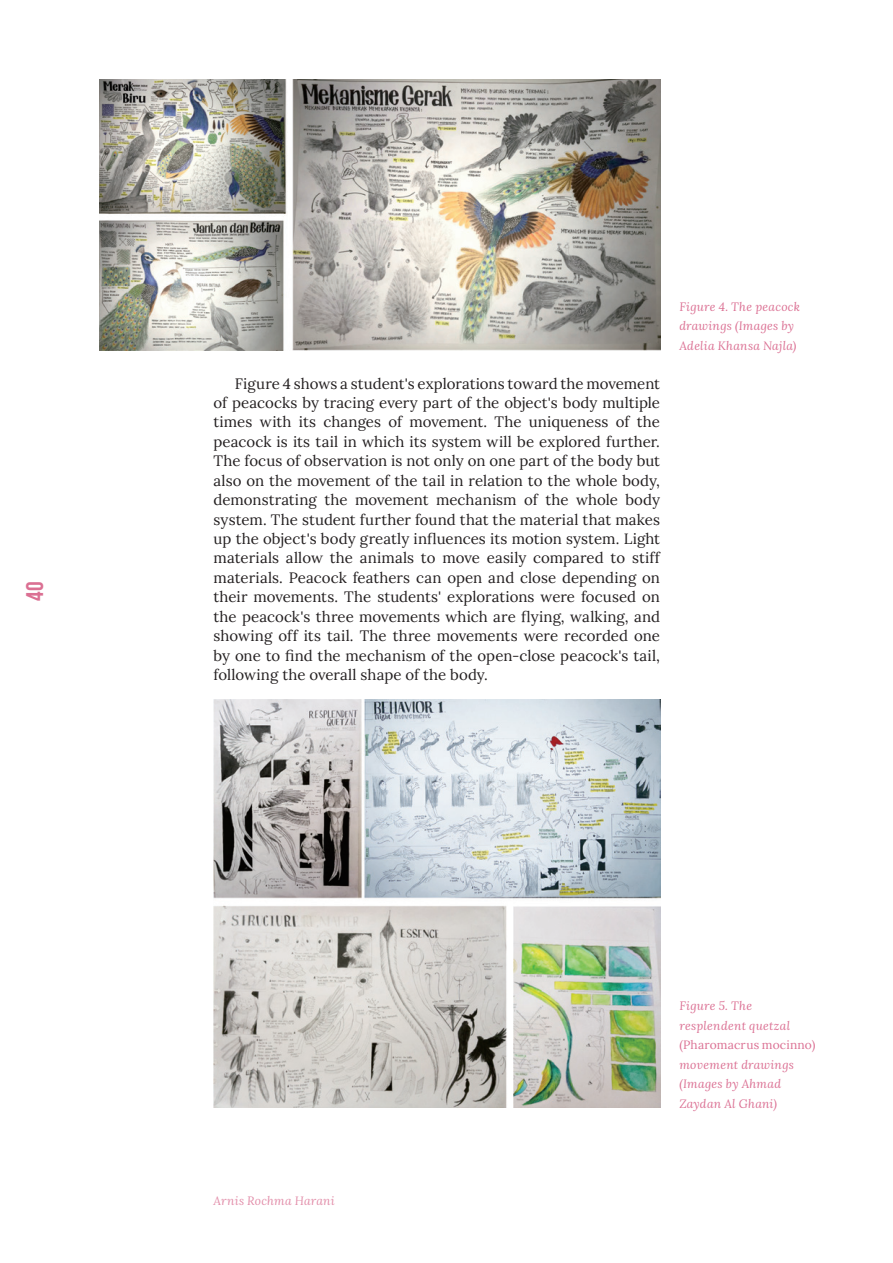
<style>
.page{position:relative;width:893px;height:1263px;background:#fff}
.page>*{position:absolute;margin:0;border:0;box-sizing:border-box;transform-origin:0 0}
.t1{font:24px "Bebas Neue";color:#db7093}
._1-Body{font:15px/19.5px "Lora";letter-spacing:.005em;color:#231f20;text-align:justify}
._1-Figure_Caption{font:italic 12px/19.5px "Lora";letter-spacing:.02em;color:#db7093}
.t2{font:italic 12px "Lora";letter-spacing:.01em;color:#e28da9}
.s1{font-style:normal}
</style>
<div class="page">
<img style="left:100px;top:80px;width:560px;height:270px">
<img style="left:214px;top:699px;width:446px;height:408px">
<h1 class="t1" style="left:21px;top:601px;width:21px;rotate:-90deg">40</h1>
<p class="_1-Body" style="left:214px;top:372px;width:448px;text-indent:21px">Figure 4 shows a student's explorations toward the movement of peacocks by tracing every part of the object's body multiple times with its changes of movement. The uniqueness of the peacock is its tail in which its system will be explored further.<br>The focus of observation is not only on one part of the body but also on the movement of the tail in relation to the whole body, demonstrating the movement mechanism of the whole body system. The student further found that the material that makes up the object's body greatly influences its motion system. Light materials allow the animals to move easily compared to stiff materials. Peacock feathers can open and close depending on their movements. The students' explorations were focused on the peacock's three movements which are flying, walking, and showing off its tail. The three movements were recorded one by one to find the mechanism of the open-close peacock's tail, following the overall shape of the body.</p>
<p class="_1-Figure_Caption" style="left:679px;top:297px;width:122px">Figure 4. The peacock drawings (Images by<br>Adelia Khansa Najla)</p>
<p class="t2" style="left:214px;top:1192px;width:123px">Arnis Rochma Harani</p>
<p class="_1-Figure_Caption" style="left:679px;top:996px;width:137px">Figure 5. The resplendent quetzal <span class="s1">(Pharomacrus mocinno) </span>movement drawings (Images by Ahmad<br>Zaydan Al Ghani)</p>
</div>
